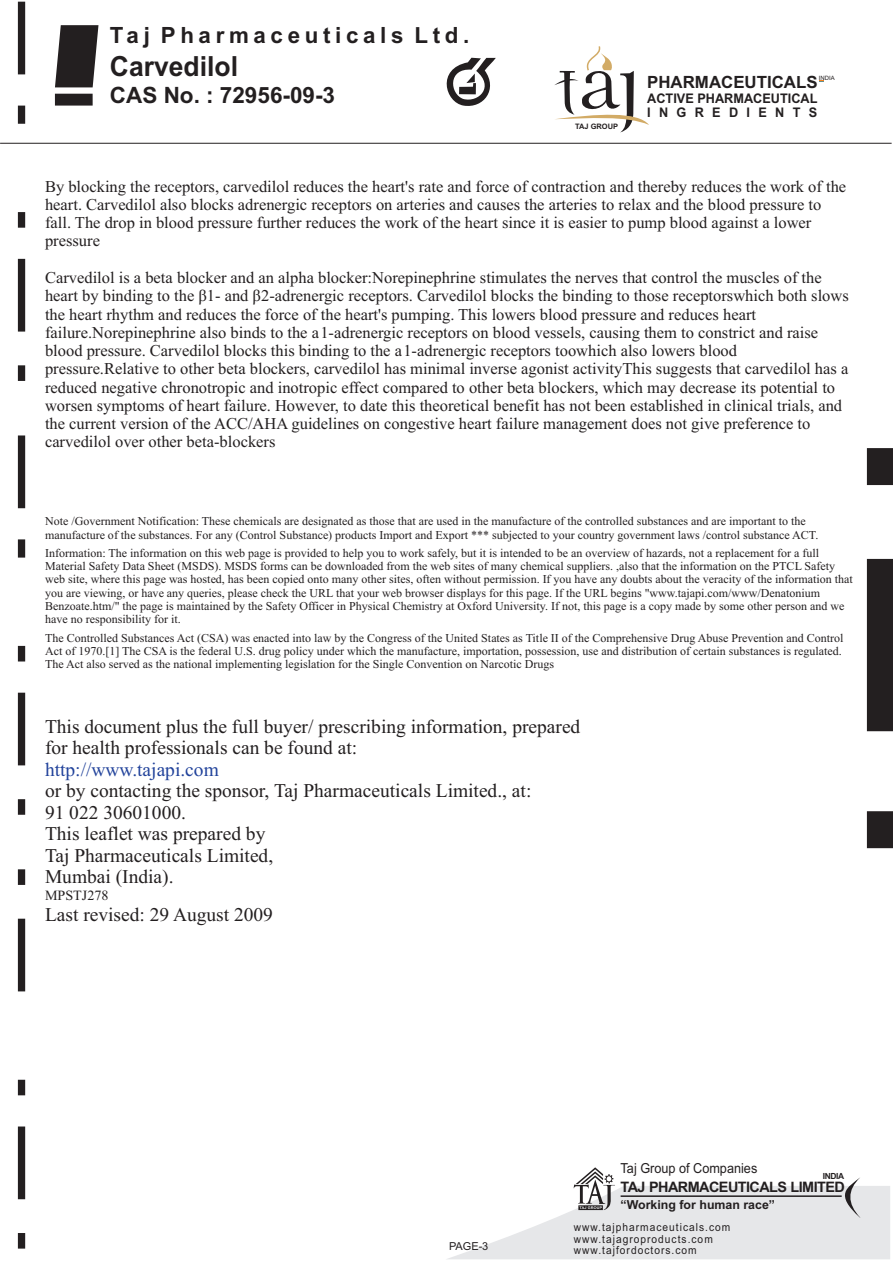
<style>
.page{position:relative;width:893px;height:1263px;background:#fff}
.page>*{position:absolute;margin:0;border:0;box-sizing:border-box;transform-origin:0 0}
.t1{font:700 27.75px "Arial";color:#231f20;scale:.95 1}
.t2{font:700 22.5px "Arial";color:#231f20}
.t3{font:700 22.35px "Arial Narrow";letter-spacing:.17em;color:#231f20;scale:1.22 1}
.t4{font:19.5px/21.6px "Times New Roman";color:#231f20}
.t5{font:19.5px "Times New Roman";color:#22439b}
.t6{font:700 16.8px "Arial";color:#231f20}
.t7{font:16.5px/18.3px "Times New Roman";color:#231f20}
.t8{font:700 14.4px "Arial";letter-spacing:-.04em;color:#231f20}
.t9{font:14.1px "Times New Roman";color:#231f20}
.t10{font:13.8px "Arial";color:#231f20;scale:.92 1}
.t11{font:700 13.2px/14.9px "Arial";color:#231f20;scale:.96 1}
.t12{font:700 12.45px "Arial";color:#231f20}
.t13{font:12px/13.4px "Times New Roman";color:#231f20}
.t14{font:11.1px/23.7px "Arial";letter-spacing:.1em;color:#231f20;scale:.92 1}
.t15{font:10.95px "Arial";color:#231f20}
.t16{font:700 8.4px "Arial";letter-spacing:-.04em;color:#231f20}
.t17{font:700 7.5px "Arial";color:#231f20}
.t18{font:5.85px "Arial";color:#231f20}
</style>
<div class="page">
<svg style="left:55px;top:25px;width:43px;height:62px"></svg>
<div style="left:55px;top:94px;width:38px;height:12px;background:#231f20"></div>
<svg style="left:446px;top:58px;width:50px;height:48px"></svg>
<svg style="left:448px;top:1167px;width:442px;height:92px"></svg>
<svg style="left:554px;top:46px;width:95px;height:86px"></svg>
<hr style="left:0;top:143px;width:892px;height:1px;background:#231f20">
<svg style="left:18px;top:2px;width:7px;height:1246px"></svg>
<svg style="left:867px;top:448px;width:26px;height:400px"></svg>
<h3 class="t3" style="left:110px;top:27px;width:296px">Taj Pharmaceuticals Ltd.</h3>
<h1 class="t1" style="left:110px;top:56px;width:136px">Carvedilol</h1>
<h2 class="t2" style="left:110px;top:87px;width:227px">CAS No. : 72956-09-3</h2>
<p class="t17" style="left:575px;top:123px;width:45px">TAJ GROUP</p>
<p class="t18" style="left:819px;top:76px;width:17px">INDIA</p>
<h3 class="t6" style="left:647px;top:76px;width:172px">PHARMACEUTICALS</h3>
<p class="t11" style="left:647px;top:92px;width:179px">ACTIVE PHARMACEUTICAL<br>INGREDIENTS</p>
<p class="t7" style="left:45px;top:178px;width:803px">By blocking the receptors, carvedilol reduces the heart's rate and force of contraction and thereby reduces the work of the heart. Carvedilol also blocks adrenergic receptors on arteries and causes the arteries to relax and the blood pressure to fall. The drop in blood pressure further reduces the work of the heart since it is easier to pump blood against a lower pressure</p>
<p class="t7" style="left:45px;top:270px;width:805px">Carvedilol is a beta blocker and an alpha blocker:Norepinephrine stimulates the nerves that control the muscles of the heart by binding to the ß1- and ß2-adrenergic receptors. Carvedilol blocks the binding to those receptorswhich both slows the heart rhythm and reduces the force of the heart's pumping. This lowers blood pressure and reduces heart failure.Norepinephrine also binds to the a1-adrenergic receptors on blood vessels, causing them to constrict and raise blood pressure. Carvedilol blocks this binding to the a1-adrenergic receptors toowhich also lowers blood pressure.Relative to other beta blockers, carvedilol has minimal inverse agonist activityThis suggests that carvedilol has a reduced negative chronotropic and inotropic effect compared to other beta blockers, which may decrease its potential to worsen symptoms of heart failure. However, to date this theoretical benefit has not been established in clinical trials, and the current version of the ACC/AHA guidelines on congestive heart failure management does not give preference to carvedilol over other beta-blockers</p>
<p class="t13" style="left:45px;top:516px;width:775px">Note /Government Notification: These chemicals are designated as those that are used in the manufacture of the controlled substances and are important to the manufacture of the substances. For any (Control Substance) products Import and Export *** subjected to your country government laws /control substance ACT.</p>
<p class="t13" style="left:45px;top:547px;width:809px">Information: The information on this web page is provided to help you to work safely, but it is intended to be an overview of hazards, not a replacement for a full Material Safety Data Sheet (MSDS). MSDS forms can be downloaded from the web sites of many chemical suppliers. ,also that the information on the PTCL Safety web site, where this page was hosted, has been copied onto many other sites, often without permission. If you have any doubts about the veracity of the information that you are viewing, or have any queries, please check the URL that your web browser displays for this page. If the URL begins "www.tajapi.com/www/Denatonium Benzoate.htm/" the page is maintained by the Safety Officer in Physical Chemistry at Oxford University. If not, this page is a copy made by some other person and we have no responsibility for it.</p>
<p class="t13" style="left:45px;top:632px;width:800px">The Controlled Substances Act (CSA) was enacted into law by the Congress of the United States as Title II of the Comprehensive Drug Abuse Prevention and Control<br>Act of 1970.[1] The CSA is the federal U.S. drug policy under which the manufacture, importation, possession, use and distribution of certain substances is regulated.<br>The Act also served as the national implementing legislation for the Single Convention on Narcotic Drugs</p>
<h3 class="t4" style="left:45px;top:717px;width:537px">This document plus the full buyer/ prescribing information, prepared for health professionals can be found at:</h3>
<h3 class="t4" style="left:45px;top:782px;width:488px">or by contacting the sponsor, Taj Pharmaceuticals Limited., at:<br>91 022 30601000.<br>This leaflet was prepared by<br>Taj Pharmaceuticals Limited,<br>Mumbai (India).</h3>
<h3 class="t4" style="left:45px;top:905px;width:229px">Last revised: 29 August 2009</h3>
<h3 class="t5" style="left:45px;top:762px;width:175px">http://www.tajapi.com</h3>
<p class="t9" style="left:45px;top:890px;width:65px">MPSTJ278</p>
<p class="t10" style="left:621px;top:1163px;width:150px">Taj Group of Companies</p>
<p class="t8" style="left:621px;top:1181px;width:226px">TAJ PHARMACEUTICALS LIMITED</p>
<p class="t12" style="left:621px;top:1200px;width:156px">“Working for human race”</p>
<p class="t16" style="left:823px;top:1172px;width:23px">INDIA</p>
<p class="t15" style="left:449px;top:1242px;width:41px">PAGE-3</p>
<p class="t14" style="left:574px;top:1216px;width:172px">www.tajpharmaceuticals.com www.tajfordoctors.com</p>
<p class="t14" style="left:574px;top:1228px;width:152px">www.tajagroproducts.com</p>
</div>
